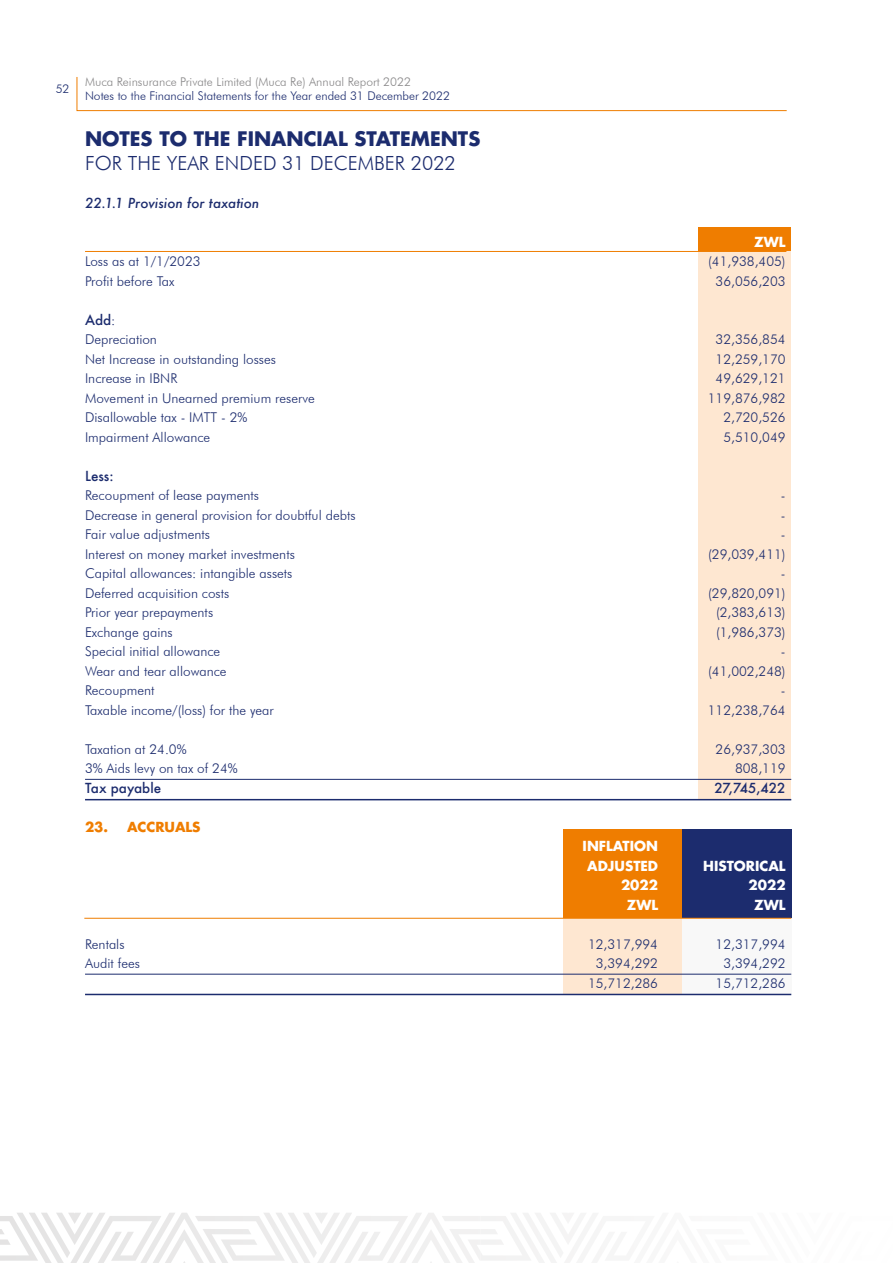
<style>
.page{position:relative;width:893px;height:1263px;background:#fff}
.page>*{position:absolute;margin:0;border:0;box-sizing:border-box;transform-origin:0 0}
.t1{font:700 19.5px "Futura LT";color:#1c2c6e}
.t2{font:300 19.5px "Futura BT";color:#1c2c6e}
.t3{font:300 13.5px "Futura BT";color:#1c2c6e}
.t4{font:700 13.5px "Futura LT";color:#fff}
.t5{font:500 13.5px "Futura";color:#1c2c6e}
.t6{font:italic 500 13.5px "Futura";color:#1c2c6e}
.t7{font:700 13.5px "Futura LT";color:#ef7d00}
.t8{font:300 12px "Futura BT";color:#1c2c6e}
.t9{font:300 12px "Futura BT";color:#888788}
.s1{font-family:"Futura BT";font-weight:300}
</style>
<div class="page">
<svg style="left:76px;top:77px;width:711px;height:34px"></svg>
<svg style="left:0;top:1213px;width:574px;height:50px"></svg>
<div style="left:682px;top:829px;width:109px;height:89px;background:#1c2c6e"></div>
<div style="left:682px;top:918px;width:109px;height:77px;background:#f8f8f8"></div>
<div style="left:564px;top:829px;width:118px;height:89px;background:#ef7d00"></div>
<div style="left:564px;top:918px;width:118px;height:77px;background:#fee7d1"></div>
<hr style="left:84px;top:918px;width:707px;height:1px;background:#ef7d00">
<div style="left:699px;top:227px;width:92px;height:24px;background:#ef7d00"></div>
<div style="left:699px;top:251px;width:92px;height:549px;background:#fee7d1"></div>
<hr style="left:85px;top:251px;width:701px;height:1px;background:#ef7d00">
<hr style="left:85px;top:779px;width:706px;height:1px;background:#1c2c6e">
<hr style="left:85px;top:974px;width:706px;height:1px;background:#1c2c6e">
<hr style="left:85px;top:799px;width:706px;height:1px;background:#1c2c6e">
<hr style="left:85px;top:994px;width:706px;height:1px;background:#1c2c6e">
<p class="t8" style="left:56px;top:81px;width:15px">52</p>
<p class="t9" style="left:85px;top:74px;width:327px">Muca Reinsurance Private Limited (Muca Re) Annual Report 2022</p>
<p class="t8" style="left:85px;top:88px;width:366px">Notes to the Financial Statements for the Year ended 31 December 2022</p>
<h1 class="t1" style="left:85px;top:126px;width:397px">NOTES TO THE FINANCIAL STATEMENTS</h1>
<h1 class="t2" style="left:85px;top:151px;width:372px">FOR THE YEAR ENDED 31 DECEMBER 2022</h1>
<p class="t6" style="left:85px;top:193px;width:176px">22.1.1 Provision for taxation</p>
<p class="t4" style="left:754px;top:233px;width:33px">ZWL</p>
<p class="t3" style="left:85px;top:253px;width:117px">Loss as at 1/1/2023</p>
<p class="t3" style="left:708px;top:253px;width:79px">(41,938,405)</p>
<p class="t3" style="left:85px;top:273px;width:91px">Profit before Tax</p>
<p class="t3" style="left:716px;top:273px;width:71px">36,056,203</p>
<p class="t5" style="left:85px;top:310px;width:32px">Add<span class="s1">:</span></p>
<p class="t3" style="left:85px;top:331px;width:73px">Depreciation</p>
<p class="t3" style="left:716px;top:331px;width:71px">32,356,854</p>
<p class="t3" style="left:85px;top:351px;width:192px">Net Increase in outstanding losses</p>
<p class="t3" style="left:716px;top:351px;width:71px">12,259,170</p>
<p class="t3" style="left:85px;top:370px;width:94px">Increase in IBNR</p>
<p class="t3" style="left:716px;top:370px;width:71px">49,629,121</p>
<p class="t3" style="left:85px;top:390px;width:231px">Movement in Unearned premium reserve</p>
<p class="t3" style="left:708px;top:390px;width:79px">119,876,982</p>
<p class="t3" style="left:85px;top:409px;width:164px">Disallowable tax - IMTT - 2%</p>
<p class="t3" style="left:723px;top:409px;width:64px">2,720,526</p>
<p class="t3" style="left:85px;top:429px;width:127px">Impairment Allowance</p>
<p class="t3" style="left:723px;top:429px;width:64px">5,510,049</p>
<p class="t5" style="left:85px;top:466px;width:30px">Less:</p>
<p class="t3" style="left:85px;top:487px;width:176px">Recoupment of lease payments</p>
<p class="t3" style="left:781px;top:487px;width:6px">-</p>
<p class="t3" style="left:85px;top:507px;width:272px">Decrease in general provision for doubtful debts</p>
<p class="t3" style="left:781px;top:507px;width:6px">-</p>
<p class="t3" style="left:85px;top:526px;width:126px">Fair value adjustments</p>
<p class="t3" style="left:781px;top:526px;width:6px">-</p>
<p class="t3" style="left:85px;top:546px;width:211px">Interest on money market investments</p>
<p class="t3" style="left:708px;top:546px;width:79px">(29,039,411)</p>
<p class="t3" style="left:85px;top:565px;width:209px">Capital allowances: intangible assets</p>
<p class="t3" style="left:781px;top:565px;width:6px">-</p>
<p class="t3" style="left:85px;top:585px;width:146px">Deferred acquisition costs</p>
<p class="t3" style="left:708px;top:585px;width:79px">(29,820,091)</p>
<p class="t3" style="left:85px;top:604px;width:130px">Prior year prepayments</p>
<p class="t3" style="left:716px;top:604px;width:71px">(2,383,613)</p>
<p class="t3" style="left:85px;top:624px;width:89px">Exchange gains</p>
<p class="t3" style="left:716px;top:624px;width:71px">(1,986,373)</p>
<p class="t3" style="left:85px;top:643px;width:137px">Special initial allowance</p>
<p class="t3" style="left:781px;top:643px;width:6px">-</p>
<p class="t3" style="left:85px;top:663px;width:143px">Wear and tear allowance</p>
<p class="t3" style="left:708px;top:663px;width:79px">(41,002,248)</p>
<p class="t3" style="left:85px;top:682px;width:71px">Recoupment</p>
<p class="t3" style="left:781px;top:682px;width:6px">-</p>
<p class="t3" style="left:85px;top:702px;width:190px">Taxable income/(loss) for the year</p>
<p class="t3" style="left:708px;top:702px;width:79px">112,238,764</p>
<p class="t3" style="left:85px;top:741px;width:103px">Taxation at 24.0%</p>
<p class="t3" style="left:716px;top:741px;width:71px">26,937,303</p>
<p class="t3" style="left:85px;top:760px;width:154px">3% Aids levy on tax of 24%</p>
<p class="t3" style="left:735px;top:760px;width:52px">808,119</p>
<p class="t5" style="left:85px;top:778px;width:78px">Tax payable</p>
<p class="t5" style="left:714px;top:778px;width:73px">27,745,422</p>
<p class="t7" style="left:85px;top:818px;width:117px">23. ACCRUALS</p>
<p class="t4" style="left:583px;top:837px;width:77px">INFLATION</p>
<p class="t4" style="left:587px;top:857px;width:72px">ADJUSTED</p>
<p class="t4" style="left:703px;top:857px;width:84px">HISTORICAL</p>
<p class="t4" style="left:621px;top:876px;width:39px">2022</p>
<p class="t4" style="left:748px;top:876px;width:39px">2022</p>
<p class="t4" style="left:627px;top:896px;width:33px">ZWL</p>
<p class="t4" style="left:754px;top:896px;width:33px">ZWL</p>
<p class="t3" style="left:85px;top:936px;width:41px">Rentals</p>
<p class="t3" style="left:588px;top:936px;width:71px">12,317,994</p>
<p class="t3" style="left:716px;top:936px;width:71px">12,317,994</p>
<p class="t3" style="left:85px;top:955px;width:56px">Audit fees</p>
<p class="t3" style="left:596px;top:955px;width:64px">3,394,292</p>
<p class="t3" style="left:723px;top:955px;width:64px">3,394,292</p>
<p class="t3" style="left:588px;top:975px;width:71px">15,712,286</p>
<p class="t3" style="left:716px;top:975px;width:71px">15,712,286</p>
</div>
